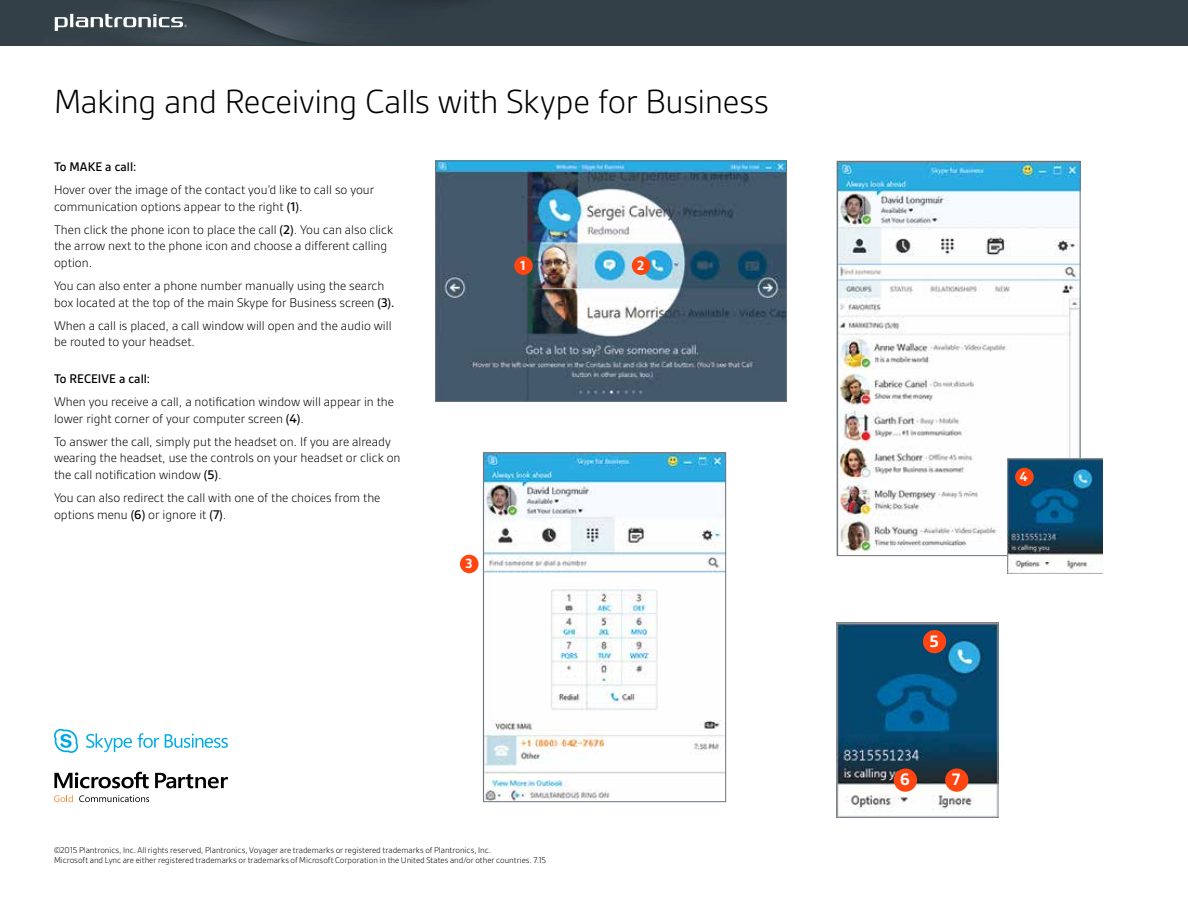
<style>
.page{position:relative;width:1188px;height:918px;background:#fff}
.page>*{position:absolute;margin:0;border:0;box-sizing:border-box;transform-origin:0 0}
.t1{font:300 36px "Gesta";letter-spacing:-.01em;color:#000}
.t2{font:700 17.85px "Gesta";color:#fff}
.t3{font:700 14.25px "Gesta";color:#fff}
.t4{font:300 13.5px/16.5px "Gesta";color:#000}
.t5{font:500 13.5px "Gesta";color:#000}
.t6{font:300 9px/10.5px "Gesta";color:#000}
.s1{font-weight:500}
</style>
<div class="page">
<div style="left:0;top:0;width:1188px;height:45px;background:#344047"></div>
<svg style="left:0;top:0;width:1027px;height:46px"></svg>
<img style="left:485px;top:454px;width:239px;height:346px">
<div style="left:483px;top:452px;width:243px;height:350px;border:1px solid #6a737b"></div>
<div style="left:460px;top:555px;width:19px;height:18px;background:#ff4612;border-radius:50%"></div>
<img style="left:437px;top:163px;width:348px;height:237px">
<div style="left:435px;top:161px;width:352px;height:241px;border:1px solid #6a737b"></div>
<div style="left:514px;top:256px;width:19px;height:19px;background:#ff4612;border-radius:50%"></div>
<div style="left:632px;top:256px;width:18px;height:19px;background:#ff4612;border-radius:50%"></div>
<svg style="left:54px;top:795px;width:19px;height:7px"></svg>
<svg style="left:79px;top:795px;width:70px;height:7px"></svg>
<svg style="left:54px;top:772px;width:95px;height:16px"></svg>
<svg style="left:155px;top:773px;width:73px;height:15px"></svg>
<img style="left:839px;top:163px;width:240px;height:391px">
<div style="left:837px;top:161px;width:244px;height:395px;border:1px solid #6a737b"></div>
<img style="left:1007px;top:459px;width:96px;height:115px">
<div style="left:1015px;top:468px;width:19px;height:18px;background:#ff4612;border-radius:50%"></div>
<img style="left:837px;top:623px;width:162px;height:195px">
<div style="left:923px;top:630px;width:23px;height:23px;background:#ff4612;border-radius:50%"></div>
<div style="left:894px;top:768px;width:23px;height:24px;background:#ff4612;border-radius:50%"></div>
<div style="left:945px;top:768px;width:23px;height:24px;background:#ff4612;border-radius:50%"></div>
<svg style="left:54px;top:729px;width:24px;height:24px"></svg>
<svg style="left:86px;top:733px;width:46px;height:19px"></svg>
<svg style="left:138px;top:733px;width:21px;height:15px"></svg>
<svg style="left:165px;top:734px;width:63px;height:14px"></svg>
<h1 class="t1" style="left:54px;top:81px;width:716px">Making and Receiving Calls with Skype for Business</h1>
<p class="t5" style="left:54px;top:159px;width:84px">To MAKE a call:</p>
<p class="t4" style="left:54px;top:181px;width:322px">Hover over the image of the contact you’d like to call so your communication options appear to the right <span class="s1">(1)</span>.</p>
<p class="t4" style="left:54px;top:221px;width:341px">Then click the phone icon to place the call <span class="s1">(2)</span>. You can also click the arrow next to the phone icon and choose a different calling option.</p>
<p class="t4" style="left:54px;top:277px;width:342px">You can also enter a phone number manually using the search box located at the top of the main Skype for Business screen <span class="s1">(3).</span></p>
<p class="t4" style="left:54px;top:317px;width:339px">When a call is placed, a call window will open and the audio will be routed to your headset.</p>
<p class="t5" style="left:54px;top:371px;width:98px">To RECEIVE a call:</p>
<p class="t4" style="left:54px;top:394px;width:342px">When you receive a call, a notification window will appear in the lower right corner of your computer screen <span class="s1">(4)</span>.</p>
<p class="t4" style="left:54px;top:433px;width:348px">To answer the call, simply put the headset on. If you are already wearing the headset, use the controls on your headset or click on the call notification window <span class="s1">(5)</span>.</p>
<p class="t4" style="left:54px;top:489px;width:328px">You can also redirect the call with one of the choices from the options menu <span class="s1">(6)</span> or ignore it <span class="s1">(7)</span>.</p>
<p class="t3" style="left:520px;top:257px;width:7px">1</p>
<p class="t3" style="left:637px;top:257px;width:9px">2</p>
<p class="t3" style="left:465px;top:556px;width:8px">3</p>
<p class="t6" style="left:54px;top:845px;width:494px">©2015 Plantronics, Inc. All rights reserved, Plantronics, Voyager are trademarks or registered trademarks of Plantronics, Inc.<br>Microsoft and Lync are either registered trademarks or trademarks of Microsoft Corporation in the United States and/or other countries. 7.15</p>
<p class="t3" style="left:1020px;top:469px;width:9px">4</p>
<h2 class="t2" style="left:930px;top:631px;width:11px">5</h2>
<h2 class="t2" style="left:900px;top:770px;width:11px">6</h2>
<h2 class="t2" style="left:952px;top:770px;width:10px">7</h2>
</div>
